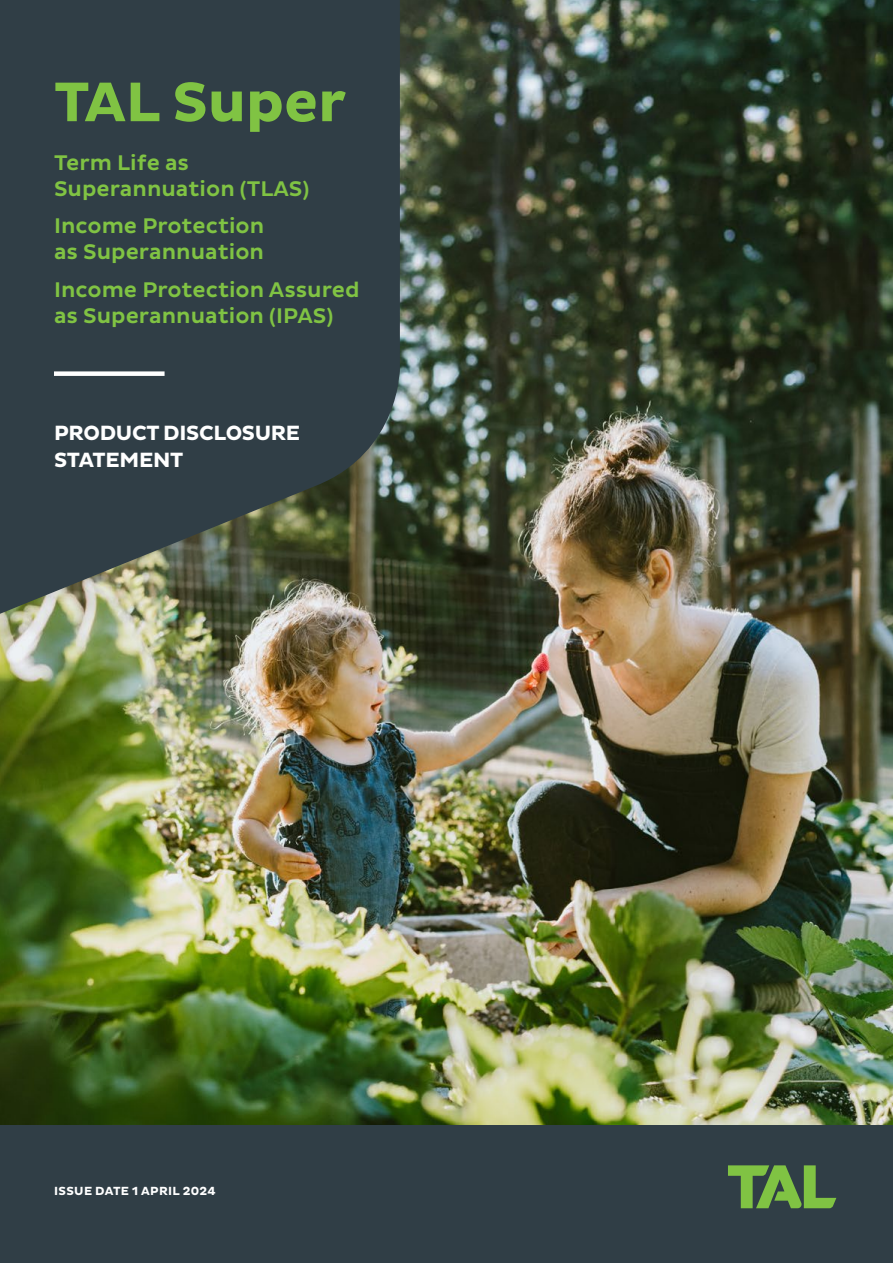
<style>
.page{position:relative;width:893px;height:1263px;background:#fff}
.page>*{position:absolute;margin:0;border:0;box-sizing:border-box;transform-origin:0 0}
.t1{font:700 56.7px "Pluto Sans";color:#80c343}
.t2{font:500 21.6px/26px "Pluto Sans";color:#80c343}
.t3{font:700 21px/27px "Pluto Sans";letter-spacing:-.015em;color:#fff}
.t4{font:700 12px "Pluto Sans";letter-spacing:.025em;color:#fff}
</style>
<div class="page">
<img style="left:0;top:0;width:893px;height:1126px">
<svg style="left:0;top:0;width:400px;height:628px;background:#394648"></svg>
<div style="left:54px;top:371px;width:111px;height:5px;background:#fff"></div>
<div style="left:0;top:1126px;width:893px;height:137px;background:#303e46"></div>
<svg style="left:728px;top:1165px;width:108px;height:43px"></svg>
<h1 class="t1" style="left:54px;top:70px;width:294px">TAL Super</h1>
<p class="t2" style="left:54px;top:150px;width:257px">Term Life as<br>Superannuation (TLAS)</p>
<p class="t2" style="left:54px;top:214px;width:212px">Income Protection as Superannuation</p>
<p class="t2" style="left:54px;top:277px;width:307px">Income Protection Assured as Superannuation (IPAS)</p>
<p class="t3" style="left:54px;top:420px;width:248px">PRODUCT DISCLOSURE<br>STATEMENT</p>
<p class="t4" style="left:54px;top:1184px;width:163px">ISSUE DATE 1 APRIL 2024</p>
</div>
